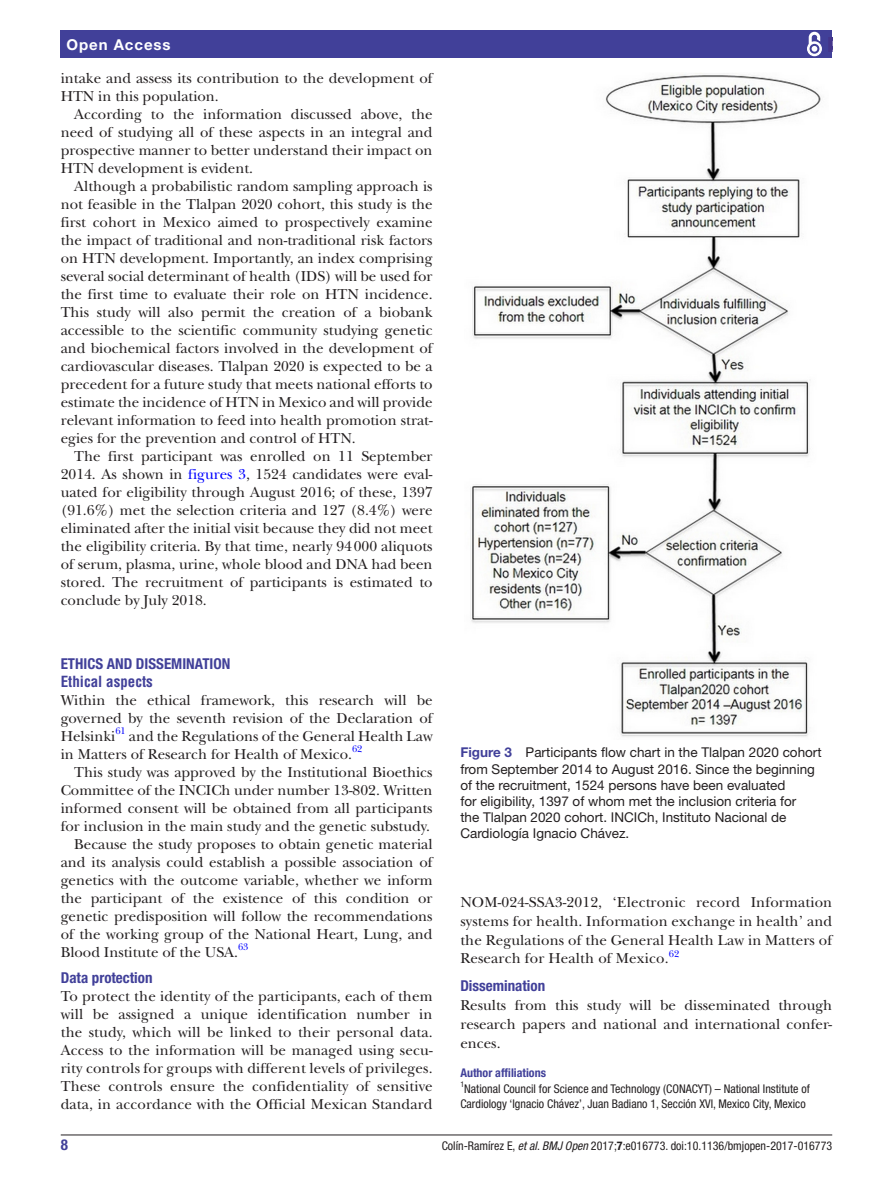
<style>
.page{position:relative;width:893px;height:1191px;background:#fff}
.page>*{position:absolute;margin:0;border:0;box-sizing:border-box;transform-origin:0 0}
.t1{font:15px/18px "New Baskerville";color:#231f20;text-align:justify}
.t2{font:700 condensed 15px "Helvetica Neue LT Std";color:#414099}
.t3{font:700 condensed 15px "Helvetica LT Std";color:#414099}
.t4{font:700 15px "Helvetica Neue LT Std";letter-spacing:.065em;color:#fff}
.t5{font:13.5px/16.2px "Helvetica Neue LT Std";color:#231f20}
.t6{font:condensed 12px/15.8px "Helvetica Neue LT Std";color:#231f20}
.t7{font:9.9px "New Baskerville";color:#00f}
.s1{color:#00f}
.s2{font-weight:700;color:#414099}
.s3{font-style:italic}
.s4{font-weight:700}
</style>
<div class="page">
<hr style="left:61px;top:1134px;width:771px;height:1px;background:#231f20">
<div style="left:61px;top:31px;width:771px;height:27px;background:#414099"></div>
<svg style="left:807px;top:31px;width:25px;height:26px"></svg>
<img style="left:470px;top:73px;width:351px;height:664px">
<p class="t4" style="left:66px;top:35px;width:106px">Open Access</p>
<p class="t1" style="left:61px;top:69px;width:373px">intake and assess its contribution to the development of<br>HTN in this population.</p>
<p class="t1" style="left:61px;top:105px;width:373px;text-indent:14px">According to the information discussed above, the need of studying all of these aspects in an integral and prospective manner to better understand their impact on HTN development is evident.</p>
<p class="t1" style="left:61px;top:177px;width:373px;text-indent:14px">Although a probabilistic random sampling approach is not feasible in the Tlalpan 2020 cohort, this study is the first cohort in Mexico aimed to prospectively examine the impact of traditional and non-traditional risk factors on HTN development. Importantly, an index comprising several social determinant of health (IDS) will be used for the first time to evaluate their role on HTN incidence.<br>This study will also permit the creation of a biobank accessible to the scientific community studying genetic and biochemical factors involved in the development of cardiovascular diseases. Tlalpan 2020 is expected to be a precedent for a future study that meets national efforts to estimate the incidence of HTN in Mexico and will provide relevant information to feed into health promotion strat&shy;egies for the prevention and control of HTN.</p>
<p class="t1" style="left:61px;top:447px;width:373px;text-indent:14px">The first participant was enrolled on 11 September 2014. As shown in <span class="s1">figures 3</span>, 1524 candidates were eval&shy;uated for eligibility through August 2016; of these, 1397 (91.6%) met the selection criteria and 127 (8.4%) were eliminated after the initial visit because they did not meet the eligibility criteria. By that time, nearly 94000 aliquots of serum, plasma, urine, whole blood and DNA had been stored. The recruitment of participants is estimated to conclude by July 2018.</p>
<p class="t2" style="left:61px;top:654px;width:171px">Ethics and dissemi nation</p>
<p class="t3" style="left:61px;top:672px;width:94px">Ethical aspects</p>
<p class="t1" style="left:61px;top:691px;width:373px">Within the ethical framework, this research will be governed by the seventh revision of the Declaration of Helsinki<sup>61</sup> and the Regulations of the General Health Law in Matters of Research for Health of Mexico.</p>
<p class="t7" style="left:352px;top:743px;width:12px">62</p>
<p class="t1" style="left:74px;top:763px;width:360px">This study was approved by the Institutional Bioethics</p>
<p class="t1" style="left:61px;top:781px;width:373px">Committee of the INCICh under number 13-802. Written</p>
<p class="t1" style="left:61px;top:799px;width:373px">informed consent will be obtained from all participants</p>
<p class="t1" style="left:61px;top:817px;width:371px">for inclusion in the main study and the genetic substudy.</p>
<p class="t1" style="left:74px;top:835px;width:360px">Because the study proposes to obtain genetic material</p>
<p class="t1" style="left:61px;top:853px;width:373px">and its analysis could establish a possible association of</p>
<p class="t1" style="left:61px;top:871px;width:373px">genetics with the outcome variable, whether we inform</p>
<p class="t1" style="left:61px;top:889px;width:373px">the participant of the existence of this condition or</p>
<p class="t1" style="left:61px;top:907px;width:373px">genetic predisposition will follow the recommendations</p>
<p class="t1" style="left:61px;top:925px;width:373px">of the working group of the National Heart, Lung, and</p>
<p class="t1" style="left:61px;top:943px;width:179px">Blood Institute of the USA.</p>
<p class="t7" style="left:238px;top:941px;width:12px">63</p>
<p class="t2" style="left:61px;top:969px;width:93px">Data protection</p>
<p class="t1" style="left:61px;top:987px;width:373px">To protect the identity of the participants, each of them will be assigned a unique identification number in the study, which will be linked to their personal data.<br>Access to the information will be managed using secu&shy;rity controls for groups with different levels of privileges.<br>These controls ensure the confidentiality of sensitive data, in accordance with the Official Mexican Standard</p>
<p class="t5" style="left:460px;top:744px;width:363px"><span class="s2">Figure 3</span> Participants flow chart in the Tlalpan 2020 cohort from September 2014 to August 2016. Since the beginning of the recruitment, 1524 persons have been evaluated<br>for eligibility, 1397 of whom met the inclusion criteria for<br>the Tlalpan 2020 cohort. INCICh, Instituto Nacional de Cardiología Ignacio Chávez.</p>
<p class="t1" style="left:460px;top:892px;width:373px;line-height:18.8px">NOM-024-SSA3-2012, ‘Electronic record Information systems for health. Information exchange in health’ and the Regulations of the General Health Law in Matters of Research for Health of Mexico.<sup>62</sup></p>
<p class="t2" style="left:460px;top:976px;width:86px">Dissemination</p>
<p class="t1" style="left:460px;top:995px;width:373px;line-height:18.8px">Results from this study will be disseminated through research papers and national and international confer&shy;ences.</p>
<p class="t6" style="left:460px;top:1064px;width:351px"><span class="s2">Author affiliations<br></span><sup>1</sup>National Council for Science and Technology (CONACYT) – National Institute of<br>Cardiology ‘Ignacio Chávez’, Juan Badiano 1, Sección XVI, Mexico City, Mexico</p>
<p class="t2" style="left:61px;top:1135px;width:9px">8</p>
<p class="t6" style="left:442px;top:1137px;width:392px">Colín-Ramírez E, <span class="s3">et al</span>. <span class="s3">BMJ Open</span> 2017;<span class="s4">7</span>:e016773. doi:10.1136/bmjopen-2017-016773</p>
</div>
